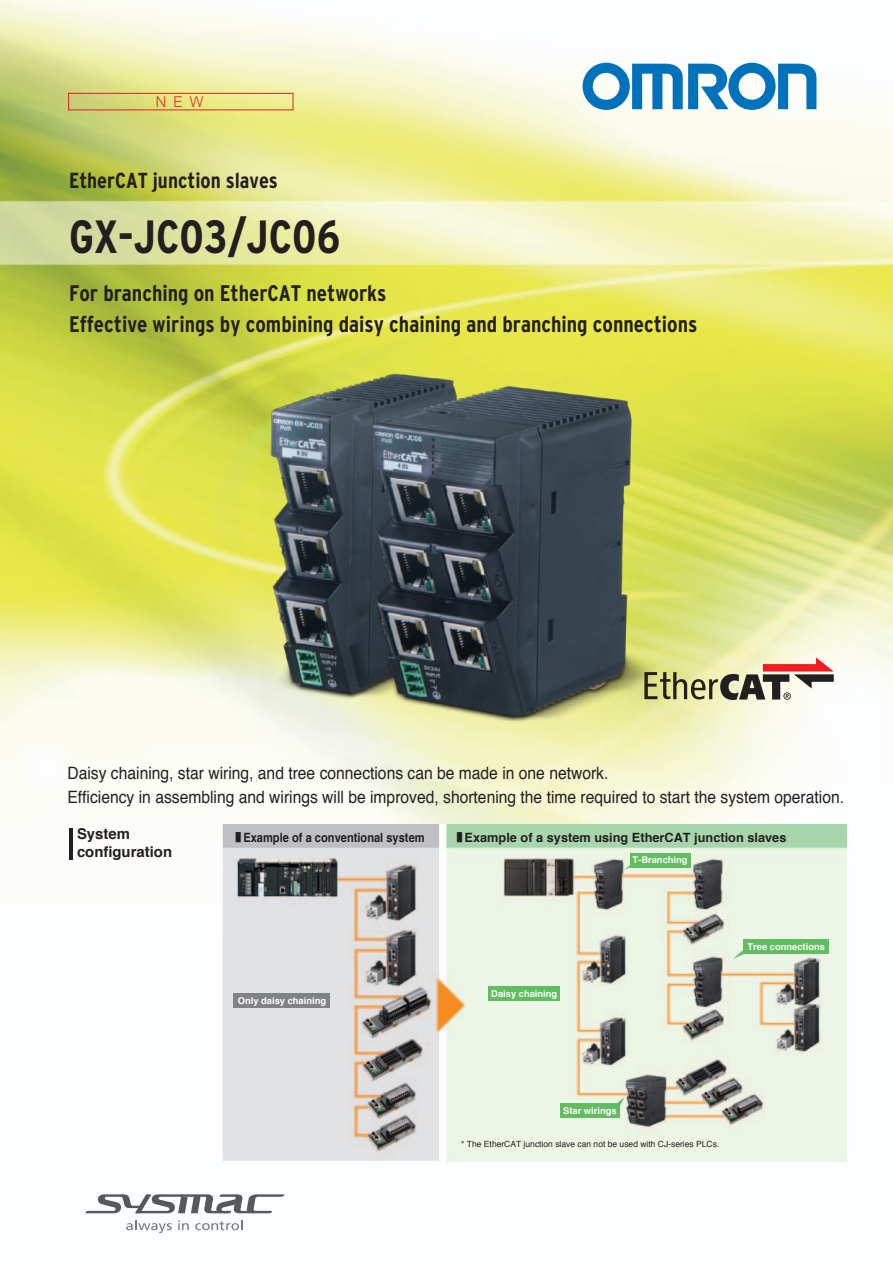
<style>
.page{position:relative;width:893px;height:1263px;background:#fff}
.page>*{position:absolute;margin:0;border:0;box-sizing:border-box;transform-origin:0 0}
.t1{font:700 condensed 46.5px "Interstate";color:#231f20}
.t2{font:700 condensed 22.5px/31.5px "Interstate";color:#231f20}
.t3{font:700 condensed 21.75px "Interstate";color:#231f20}
.t4{font:16.95px/24px "Helvetica";color:#231f20;scale:.92 1}
.t5{font:700 14.85px/18px "Helvetica";color:#231f20}
.t6{font:300 14.85px "Helvetica Neue";color:#e02e31}
.t7{font:700 12.75px "Helvetica";color:#231f20}
.t8{font:700 12.75px "Helvetica";color:#231f20;scale:.87 1}
.t9{font:700 9.3px "Helvetica";color:#fff}
.t10{font:8.55px "Helvetica";color:#231f20}
.s1{font-family:"Koz Go Pro";font-weight:400}
</style>
<div class="page">
<img style="left:0;top:0;width:893px;height:1231px">
<svg style="left:583px;top:63px;width:233px;height:47px"></svg>
<div style="left:68px;top:93px;width:225px;height:17px;border:1px solid #da2128"></div>
<img style="left:142px;top:254px;width:576px;height:576px">
<svg style="left:644px;top:657px;width:190px;height:43px;background:#bbae8c"></svg>
<svg style="left:85px;top:1194px;width:199px;height:19px"></svg>
<svg style="left:126px;top:1220px;width:46px;height:13px"></svg>
<svg style="left:178px;top:1220px;width:11px;height:10px"></svg>
<svg style="left:195px;top:1220px;width:48px;height:10px"></svg>
<img style="left:222px;top:824px;width:624px;height:338px">
<div style="left:234px;top:994px;width:96px;height:14px;background:#808285"></div>
<div style="left:560px;top:1103px;width:60px;height:14px;background:#60bd60"></div>
<div style="left:489px;top:986px;width:71px;height:14px;background:#60bd60"></div>
<div style="left:630px;top:853px;width:61px;height:14px;background:#60bd60"></div>
<svg style="left:624px;top:859px;width:14px;height:11px"></svg>
<svg style="left:616px;top:1097px;width:8px;height:12px"></svg>
<svg style="left:733px;top:948px;width:14px;height:11px"></svg>
<div style="left:743px;top:939px;width:85px;height:14px;background:#60bd60"></div>
<hr style="left:69px;top:828px;width:3px;height:31px;background:#231f20">
<p class="t6" style="left:156px;top:92px;width:49px">NEW</p>
<p class="t3" style="left:69px;top:168px;width:210px">EtherCAT junction slaves</p>
<h1 class="t1" style="left:69px;top:211px;width:273px">GX-JC03/JC06</h1>
<h2 class="t2" style="left:69px;top:277px;width:630px">For branching on EtherCAT networks<br>Effective wirings by combining daisy chaining and branching connections</h2>
<p class="t4" style="left:68px;top:761px;width:846px">Daisy chaining, star wiring, and tree connections can be made in one network.<br>Efficiency in assembling and wirings will be improved, shortening the time required to start the system operation.</p>
<p class="t5" style="left:77px;top:825px;width:97px">System configuration</p>
<p class="t8" style="left:235px;top:827px;width:219px"><span class="s1">■</span> Example of a conventional system</p>
<p class="t7" style="left:456px;top:827px;width:331px"><span class="s1">■</span> Example of a system using EtherCAT junction slaves</p>
<p class="t9" style="left:632px;top:852px;width:57px">T-Branching</p>
<p class="t9" style="left:238px;top:994px;width:90px">Only daisy chaining</p>
<p class="t9" style="left:491px;top:986px;width:68px">Daisy chaining</p>
<p class="t9" style="left:747px;top:939px;width:79px">Tree connections</p>
<p class="t9" style="left:563px;top:1103px;width:55px">Star wirings</p>
<p class="t10" style="left:461px;top:1138px;width:260px">* The EtherCAT junction slave can not be used with CJ-series PLCs.</p>
</div>
